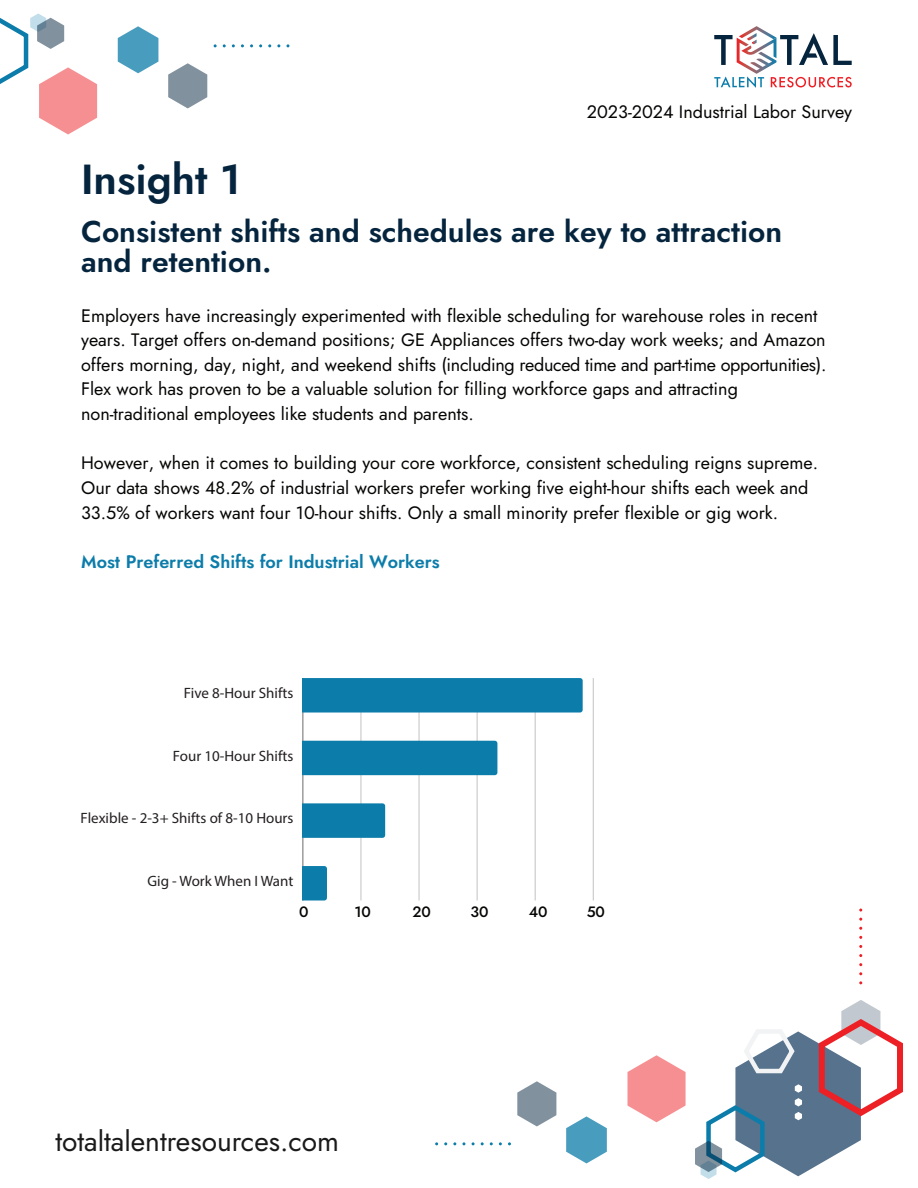
<style>
.page{position:relative;width:918px;height:1188px;background:#fff}
.page>*{position:absolute;margin:0;border:0;box-sizing:border-box;transform-origin:0 0}
.t1{font:42px "Jost";color:#05243e}
.t2{font:30px/30px "Jost";color:#05243e}
.t3{font:28.05px "Jost";color:#1a1a1a}
.t4{font:18px/24.6px "Jost";color:#050504}
.t5{font:18px "Jost";color:#0c7daa}
.t6{font:15px "Myriad Pro";color:#231f20}
.t7{font:15px "Jost";color:#050504}
</style>
<div class="page">
<svg style="left:714px;top:26px;width:138px;height:62px"></svg>
<svg style="left:627px;top:1055px;width:59px;height:67px"></svg>
<svg style="left:566px;top:1116px;width:41px;height:47px"></svg>
<svg style="left:517px;top:1081px;width:39px;height:45px"></svg>
<svg style="left:695px;top:1000px;width:208px;height:179px"></svg>
<svg style="left:118px;top:26px;width:40px;height:47px"></svg>
<svg style="left:0;top:13px;width:97px;height:121px"></svg>
<svg style="left:168px;top:63px;width:39px;height:45px"></svg>
<hr style="left:361px;top:678px;width:1px;height:223px;background:#050504">
<hr style="left:419px;top:678px;width:1px;height:223px;background:#050504">
<hr style="left:477px;top:678px;width:1px;height:223px;background:#050504">
<hr style="left:535px;top:678px;width:1px;height:223px;background:#050504">
<hr style="left:593px;top:678px;width:1px;height:223px;background:#050504">
<hr style="left:303px;top:678px;width:1px;height:223px;background:#050504">
<div style="left:303px;top:678px;width:280px;height:35px;background:#0c7daa"></div>
<div style="left:303px;top:741px;width:194px;height:34px;background:#0c7daa"></div>
<div style="left:303px;top:803px;width:82px;height:35px;background:#0c7daa"></div>
<svg style="left:303px;top:866px;width:24px;height:35px"></svg>
<p class="t4" style="left:587px;top:100px;width:267px">2023-2024 Industrial Labor Survey</p>
<h1 class="t1" style="left:81px;top:151px;width:161px">Insight 1</h1>
<h2 class="t2" style="left:81px;top:217px;width:703px">Consistent shifts and schedules are key to attraction and retention.</h2>
<p class="t4" style="left:81px;top:303px;width:747px">Employers have increasingly experimented with flexible scheduling for warehouse roles in recent years. Target offers on-demand positions; GE Appliances offers two-day work weeks; and Amazon offers morning, day, night, and weekend shifts (including reduced time and part-time opportunities).<br>Flex work has proven to be a valuable solution for filling workforce gaps and attracting non-traditional employees like students and parents.</p>
<p class="t4" style="left:81px;top:451px;width:739px">However, when it comes to building your core workforce, consistent scheduling reigns supreme.<br>Our data shows 48.2% of industrial workers prefer working five eight-hour shifts each week and<br>33.5% of workers want four 10-hour shifts. Only a small minority prefer flexible or gig work.</p>
<p class="t5" style="left:81px;top:549px;width:360px">Most Preferred Shifts for Industrial Workers</p>
<p class="t6" style="left:184px;top:684px;width:111px">Five 8-Hour Shifts</p>
<p class="t6" style="left:173px;top:746px;width:122px">Four 10-Hour Shifts</p>
<p class="t6" style="left:81px;top:809px;width:214px">Flexible - 2-3+ Shifts of 8-10 Hours</p>
<p class="t6" style="left:148px;top:872px;width:147px">Gig - Work When I Want</p>
<p class="t7" style="left:299px;top:901px;width:11px">0</p>
<p class="t7" style="left:354px;top:901px;width:18px">10</p>
<p class="t7" style="left:412px;top:901px;width:20px">20</p>
<p class="t7" style="left:471px;top:901px;width:20px">30</p>
<p class="t7" style="left:529px;top:901px;width:20px">40</p>
<p class="t7" style="left:587px;top:901px;width:20px">50</p>
<h3 class="t3" style="left:55px;top:1121px;width:285px">totaltalentresources.com</h3>
</div>
